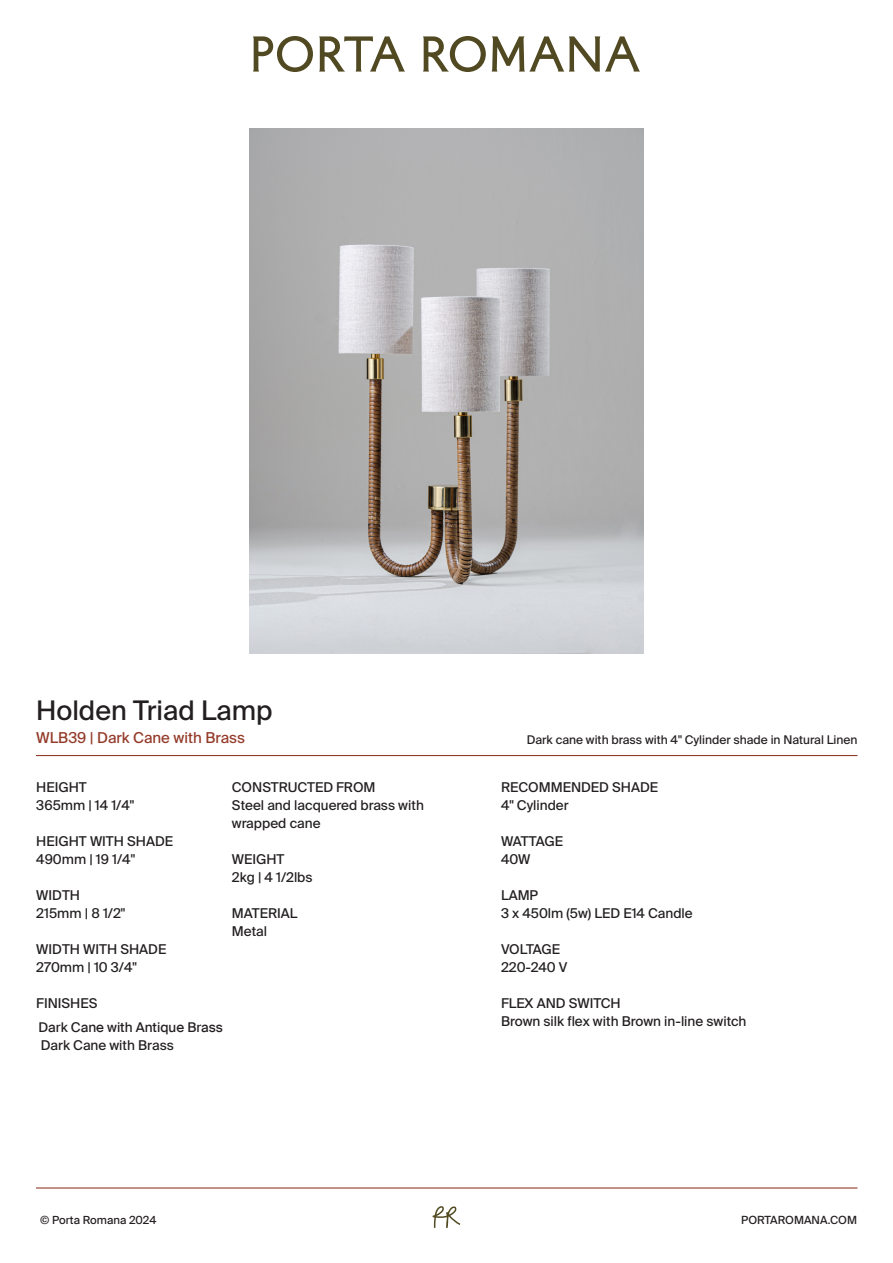
<style>
.page{position:relative;width:893px;height:1263px;background:#fff}
.page>*{position:absolute;margin:0;border:0;box-sizing:border-box;transform-origin:0 0}
.t1{font:27px "Suisse Intl";color:#231f20}
.t2{font:15px "Suisse Intl";color:#943b2a}
.t3{font:13.5px/18px "Suisse Intl";color:#231f20}
.t4{font:12px "Suisse Intl";color:#231f20}
.t5{font:11.25px "Suisse Intl";color:#231f20}
</style>
<div class="page">
<hr style="left:36px;top:755px;width:821px;height:1px;background:#943b2a">
<img style="left:250px;top:129px;width:393px;height:524px">
<svg style="left:253px;top:36px;width:60px;height:36px"></svg>
<svg style="left:319px;top:36px;width:86px;height:36px"></svg>
<svg style="left:423px;top:36px;width:63px;height:36px"></svg>
<svg style="left:492px;top:36px;width:148px;height:36px"></svg>
<svg style="left:433px;top:1206px;width:27px;height:22px"></svg>
<hr style="left:36px;top:1187px;width:821px;height:1px;background:#943b2a">
<h1 class="t1" style="left:36px;top:695px;width:238px">Holden Triad Lamp</h1>
<p class="t2" style="left:36px;top:729px;width:210px">WLB39 | Dark Cane with Brass</p>
<p class="t4" style="left:527px;top:733px;width:332px">Dark cane with brass with 4" Cylinder shade in Natural Linen</p>
<p class="t3" style="left:36px;top:778px;width:99px">HEIGHT<br>365mm | 14 1/4"</p>
<p class="t3" style="left:36px;top:832px;width:138px">HEIGHT WITH SHADE<br>490mm | 19 1/4"</p>
<p class="t3" style="left:36px;top:886px;width:91px">WIDTH<br>215mm | 8 1/2"</p>
<p class="t3" style="left:36px;top:940px;width:132px">WIDTH WITH SHADE<br>270mm | 10 3/4"</p>
<p class="t3" style="left:36px;top:992px;width:188px;line-height:23.4px">FINISHES<br>Dark Cane with Antique Brass</p>
<p class="t3" style="left:41px;top:1036px;width:135px">Dark Cane with Brass</p>
<p class="t3" style="left:232px;top:778px;width:194px">CONSTRUCTED FROM<br>Steel and lacquered brass with wrapped cane</p>
<p class="t3" style="left:232px;top:850px;width:82px">WEIGHT<br>2kg | 4 1/2lbs</p>
<p class="t3" style="left:232px;top:904px;width:67px">MATERIAL<br>Metal</p>
<p class="t5" style="left:40px;top:1214px;width:118px">© Porta Romana 2024</p>
<p class="t3" style="left:501px;top:778px;width:159px">RECOMMENDED SHADE<br>4" Cylinder</p>
<p class="t3" style="left:501px;top:832px;width:64px">WATTAGE<br>40W</p>
<p class="t3" style="left:501px;top:886px;width:193px">LAMP<br>3 x 450lm (5w) LED E14 Candle</p>
<p class="t3" style="left:501px;top:940px;width:68px">VOLTAGE<br>220-240 V</p>
<p class="t3" style="left:501px;top:994px;width:247px">FLEX AND SWITCH<br>Brown silk flex with Brown in-line switch</p>
<p class="t5" style="left:741px;top:1213px;width:117px">PORTAROMANA.COM</p>
</div>
